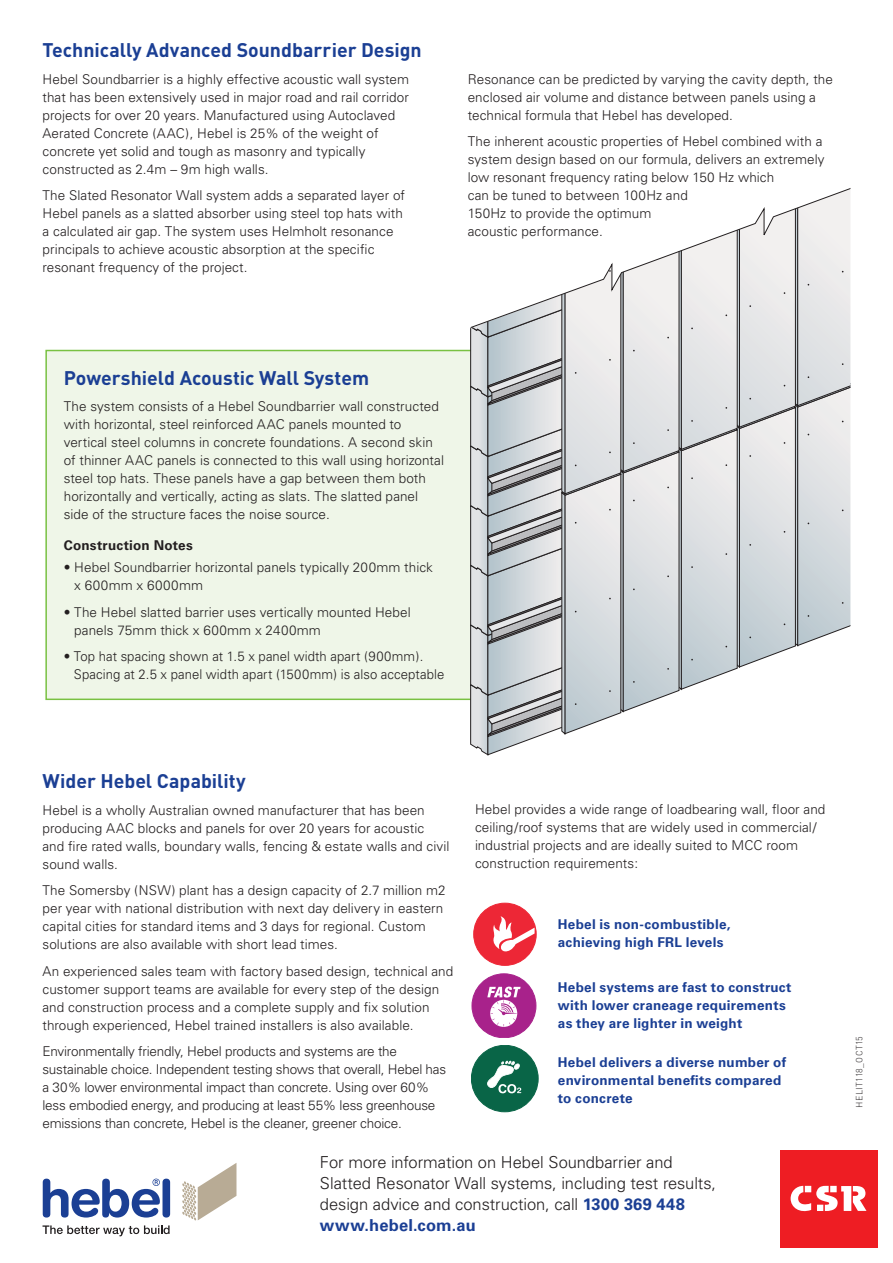
<style>
.page{position:relative;width:893px;height:1263px;background:#fff}
.page>*{position:absolute;margin:0;border:0;box-sizing:border-box;transform-origin:0 0}
.Subheading{font:700 19.5px "DIN Pro";color:#1b3f94}
.Body{font:300 16.5px/21px "Univers";letter-spacing:-.005em;color:#231f20}
.Body-2{font:700 16.5px "Univers";letter-spacing:.015em;color:#1b3f94}
.Body-3{font:300 13.5px/18px "Univers";letter-spacing:.005em;color:#231f20}
.Body-4{font:300 13.5px/18px "Univers";letter-spacing:-.015em;color:#231f20}
.Body-5{font:700 13.5px/18px "Univers";letter-spacing:.02em;color:#1b3f94}
.Body-6{font:700 13.5px "Univers";letter-spacing:.015em;color:#231f20}
.Subhead{font:300 9px "DIN Pro";letter-spacing:.035em;color:#231f20}
.s1{font-weight:700;color:#1b3f94}
</style>
<div class="page">
<div style="left:45px;top:350px;width:430px;height:350px;background:#eff6e8;border:2px solid #79c142"></div>
<svg style="left:182px;top:1163px;width:54px;height:57px"></svg>
<div style="left:163px;top:1178px;width:7px;height:39px;background:#1b3f94;border-radius:4px"></div>
<svg style="left:43px;top:1225px;width:127px;height:11px"></svg>
<svg style="left:43px;top:1178px;width:117px;height:39px"></svg>
<div style="left:780px;top:1150px;width:98px;height:98px;background:#ee1d23"></div>
<svg style="left:791px;top:1186px;width:75px;height:26px"></svg>
<svg style="left:470px;top:329px;width:380px;height:426px;background:#d0d3d5"></svg>
<svg style="left:470px;top:188px;width:380px;height:141px"></svg>
<div style="left:474px;top:903px;width:62px;height:62px;background:#ed2736;border-radius:50%"></div>
<div style="left:473px;top:903px;width:63px;height:62px;border:1px solid #ed2736;border-radius:50%"></div>
<svg style="left:493px;top:916px;width:42px;height:36px"></svg>
<div style="left:472px;top:974px;width:64px;height:64px;background:#a8228b;border-radius:50%"></div>
<div style="left:472px;top:973px;width:64px;height:65px;border:1px solid #a8228b;border-radius:50%"></div>
<svg style="left:487px;top:986px;width:34px;height:41px"></svg>
<div style="left:471px;top:1045px;width:67px;height:67px;background:#096547;border-radius:50%"></div>
<div style="left:471px;top:1045px;width:67px;height:67px;border:1px solid #096547;border-radius:50%"></div>
<svg style="left:487px;top:1061px;width:34px;height:32px"></svg>
<p class="Subheading" style="left:43px;top:34px;width:381px">Technically Advanced Soundbarrier Design</p>
<p class="Body-3" style="left:43px;top:70px;width:368px">Hebel Soundbarrier is a highly effective acoustic wall system that has been extensively used in major road and rail corridor projects for over 20 years. Manufactured using Autoclaved Aerated Concrete (AAC), Hebel is 25% of the weight of concrete yet solid and tough as masonry and typically constructed as 2.4m – 9m high walls.</p>
<p class="Body-3" style="left:43px;top:187px;width:364px">The Slated Resonator Wall system adds a separated layer of Hebel panels as a slatted absorber using steel top hats with a calculated air gap. The system uses Helmholt resonance principals to achieve acoustic absorption at the specific resonant frequency of the project.</p>
<p class="Body-3" style="left:468px;top:70px;width:367px">Resonance can be predicted by varying the cavity depth, the enclosed air volume and distance between panels using a technical formula that Hebel has developed.</p>
<p class="Body-3" style="left:468px;top:133px;width:358px">The inherent acoustic properties of Hebel combined with a system design based on our formula, delivers an extremely low resonant frequency rating below 150 Hz which<br>can be tuned to between 100Hz and<br>150Hz to provide the optimum<br>acoustic performance.</p>
<p class="Subheading" style="left:64px;top:361px;width:307px">Powershield Acoustic Wall System</p>
<p class="Body-3" style="left:64px;top:397px;width:382px">The system consists of a Hebel Soundbarrier wall constructed with horizontal, steel reinforced AAC panels mounted to vertical steel columns in concrete foundations. A second skin of thinner AAC panels is connected to this wall using horizontal steel top hats. These panels have a gap between them both horizontally and vertically, acting as slats. The slatted panel side of the structure faces the noise source.</p>
<p class="Body-6" style="left:64px;top:537px;width:131px">Construction Notes</p>
<p class="Body-3" style="left:74px;top:558px;width:360px;text-indent:-11px">• Hebel Soundbarrier horizontal panels typically 200mm thick x 600mm x 6000mm</p>
<p class="Body-3" style="left:74px;top:603px;width:338px;text-indent:-11px">• The Hebel slatted barrier uses vertically mounted Hebel panels 75mm thick x 600mm x 2400mm</p>
<p class="Body-3" style="left:74px;top:647px;width:372px;text-indent:-10px">• Top hat spacing shown at 1.5 x panel width apart (900mm).<br>Spacing at 2.5 x panel width apart (1500mm) is also acceptable</p>
<p class="Subheading" style="left:43px;top:765px;width:205px">Wider Hebel Capability</p>
<p class="Body-3" style="left:43px;top:801px;width:408px">Hebel is a wholly Australian owned manufacturer that has been producing AAC blocks and panels for over 20 years for acoustic and fire rated walls, boundary walls, fencing &amp; estate walls and civil sound walls.</p>
<p class="Body-3" style="left:43px;top:881px;width:405px">The Somersby (NSW) plant has a design capacity of 2.7 million m2 per year with national distribution with next day delivery in eastern capital cities for standard items and 3 days for regional. Custom solutions are also available with short lead times.</p>
<p class="Body-3" style="left:43px;top:962px;width:412px">An experienced sales team with factory based design, technical and customer support teams are available for every step of the design and construction process and a complete supply and fix solution through experienced, Hebel trained installers is also available.</p>
<p class="Body-4" style="left:43px;top:1042px;width:405px">Environmentally friendly, Hebel products and systems are the sustainable choice. Independent testing shows that overall, Hebel has a 30% lower environmental impact than concrete. Using over 60% less embodied energy, and producing at least 55% less greenhouse emissions than concrete, Hebel is the cleaner, greener choice.</p>
<p class="Body-3" style="left:475px;top:800px;width:352px">Hebel provides a wide range of loadbearing wall, floor and ceiling/roof systems that are widely used in commercial/ industrial projects and are ideally suited to MCC room construction requirements:</p>
<p class="Body-5" style="left:558px;top:915px;width:174px">Hebel is non-combustible, achieving high FRL levels</p>
<p class="Body-5" style="left:558px;top:978px;width:235px">Hebel systems are fast to construct with lower craneage requirements as they are lighter in weight</p>
<p class="Body-5" style="left:558px;top:1053px;width:230px">Hebel delivers a diverse number of environmental benefits compared to concrete</p>
<p class="Body" style="left:320px;top:1151px;width:398px">For more information on Hebel Soundbarrier and<br>Slatted Resonator Wall systems, including test results, design advice and construction, call <span class="s1">1300 369 448</span></p>
<p class="Body-2" style="left:320px;top:1215px;width:157px">www.hebel.com.au</p>
<p class="Subhead" style="left:852px;top:1107px;width:73px;rotate:-90deg">HELIT118_OCT15</p>
</div>
